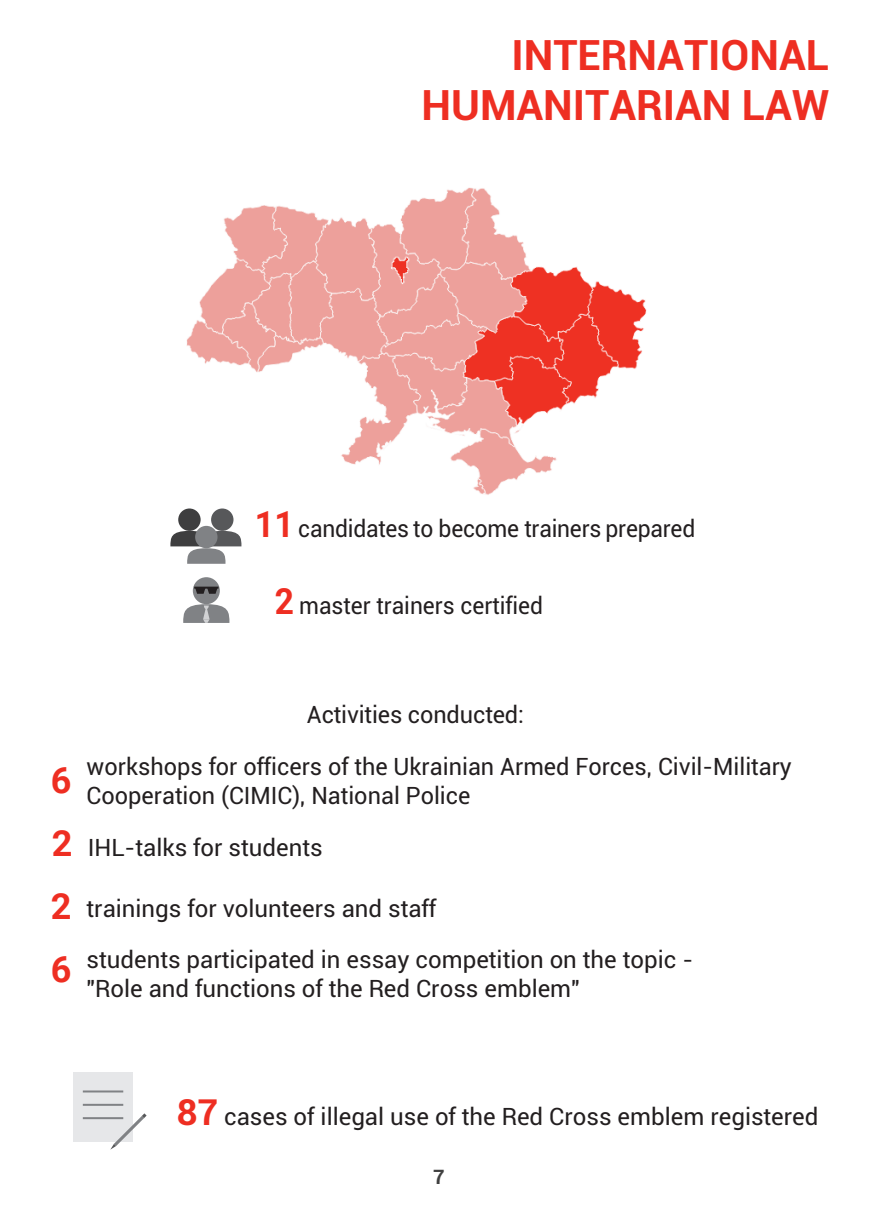
<style>
.page{position:relative;width:874px;height:1225px;background:#fff}
.page>*{position:absolute;margin:0;border:0;box-sizing:border-box;transform-origin:0 0}
.t1{font:700 42px/50.4px "Roboto";color:#ee2e22;text-align:right}
.t2{font:700 36px "Roboto";color:#ee2e22}
.t3{font:24px/28.8px "Roboto";color:#231f20}
.t4{font:24px "Roboto";color:#231f20;scale:.95 1}
.t5{font:700 20px "Roboto";color:#404040}
.s1{font-weight:700;font-size:36px;color:#ee2e22}
.s2{font-weight:700;font-size:36px;color:#fff}
</style>
<div class="page">
<div style="left:73px;top:1072px;width:60px;height:70px;background:#e6e7e9"></div>
<hr style="left:83px;top:1090px;width:40px;height:2px;background:#808285">
<hr style="left:83px;top:1103px;width:40px;height:2px;background:#808285">
<hr style="left:83px;top:1117px;width:40px;height:2px;background:#808285">
<svg style="left:110px;top:1113px;width:36px;height:36px"></svg>
<div style="left:178px;top:508px;width:22px;height:23px;background:#3e3e3f;border-radius:50%"></div>
<div style="left:211px;top:508px;width:22px;height:23px;background:#57585a;border-radius:50%"></div>
<div style="left:195px;top:526px;width:22px;height:22px;background:#808285;border-radius:50%"></div>
<svg style="left:170px;top:531px;width:71px;height:33px"></svg>
<div style="left:193px;top:577px;width:27px;height:27px;background:#808285;border-radius:50%"></div>
<svg style="left:195px;top:588px;width:22px;height:6px"></svg>
<hr style="left:194px;top:586px;width:24px;height:2px;background:#231f20">
<svg style="left:183px;top:604px;width:46px;height:19px"></svg>
<img style="left:186px;top:187px;width:461px;height:308px">
<h1 class="t1" style="left:421px;top:28px;width:409px">INTERNATIONAL<br>HUMANITARIAN LAW</h1>
<p class="t4" style="left:254px;top:512px;width:465px"><span class="s1">11</span> candidates to become trainers prepared</p>
<p class="t4" style="left:254px;top:588px;width:305px"><span class="s2">0</span><span class="s1">2</span> master trainers certified</p>
<p class="t3" style="left:307px;top:699px;width:218px">Activities conducted:</p>
<p class="t3" style="left:87px;top:751px;width:706px">workshops for officers of the Ukrainian Armed Forces, Civil-Military<br>Cooperation (CIMIC), National Police</p>
<h2 class="t2" style="left:51px;top:755px;width:22px">6</h2>
<p class="t3" style="left:52px;top:832px;width:272px"><span class="s1">2</span> IHL-talks for students</p>
<p class="t3" style="left:51px;top:893px;width:387px"><span class="s1">2</span> trainings for volunteers and staff</p>
<h2 class="t2" style="left:51px;top:944px;width:22px">6</h2>
<p class="t3" style="left:87px;top:944px;width:607px">students participated in essay competition on the topic - "Role and functions of the Red Cross emblem"</p>
<p class="t3" style="left:177px;top:1101px;width:642px"><span class="s1">87</span> cases of illegal use of the Red Cross emblem registered</p>
<p class="t5" style="left:433px;top:1162px;width:13px">7</p>
</div>
